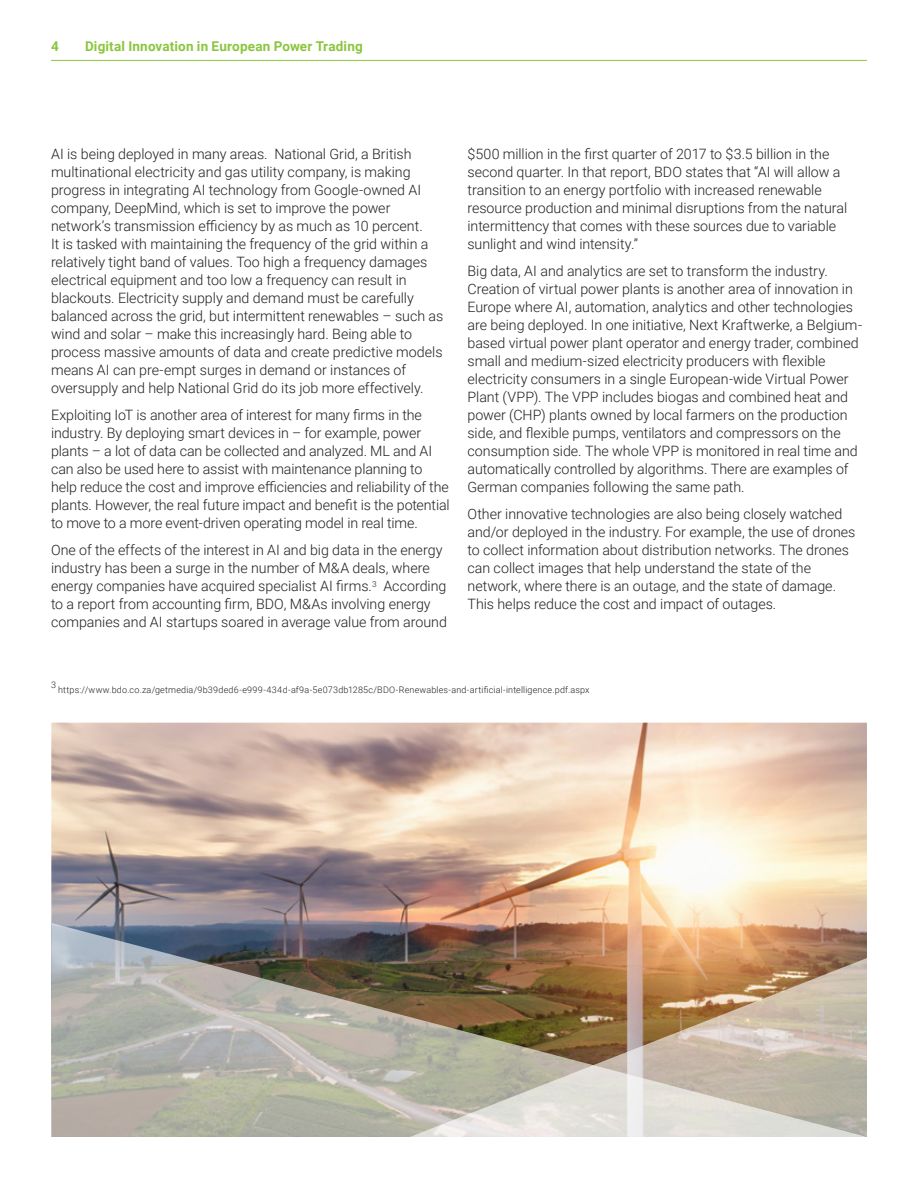
<style>
.page{position:relative;width:918px;height:1188px;background:#fff}
.page>*{position:absolute;margin:0;border:0;box-sizing:border-box;transform-origin:0 0}
.BODY{font:300 14.25px/18px "Roboto";letter-spacing:-.005em;color:#231f20}
.t1{font:700 13.5px "Roboto";letter-spacing:.01em;color:#8bc63e}
.FOOTNOTE{font:300 9px "Roboto";letter-spacing:.025em;color:#231f20}
</style>
<div class="page">
<hr style="left:51px;top:60px;width:816px;height:1px;background:#8bc63e">
<img style="left:51px;top:723px;width:816px;height:200px">
<img style="left:51px;top:923px;width:816px;height:214px">
<img style="left:410px;top:958px;width:457px;height:179px">
<p class="t1" style="left:51px;top:37px;width:9px">4</p>
<p class="t1" style="left:85px;top:37px;width:279px">Digital Innovation in European Power Trading</p>
<p class="BODY" style="left:51px;top:145px;width:394px">AI is being deployed in many areas. National Grid, a British multinational electricity and gas utility company, is making progress in integrating AI technology from Google-owned AI company, DeepMind, which is set to improve the power network’s transmission efficiency by as much as 10 percent.<br>It is tasked with maintaining the frequency of the grid within a relatively tight band of values. Too high a frequency damages electrical equipment and too low a frequency can result in blackouts. Electricity supply and demand must be carefully balanced across the grid, but intermittent renewables – such as wind and solar – make this increasingly hard. Being able to process massive amounts of data and create predictive models means AI can pre-empt surges in demand or instances of oversupply and help National Grid do its job more effectively.</p>
<p class="BODY" style="left:51px;top:406px;width:400px">Exploiting IoT is another area of interest for many firms in the industry. By deploying smart devices in – for example, power plants – a lot of data can be collected and analyzed. ML and AI can also be used here to assist with maintenance planning to help reduce the cost and improve efficiencies and reliability of the plants. However, the real future impact and benefit is the potential to move to a more event-driven operating model in real time.</p>
<p class="BODY" style="left:51px;top:541px;width:397px">One of the effects of the interest in AI and big data in the energy industry has been a surge in the number of M&amp;A deals, where energy companies have acquired specialist AI firms.<sup>3</sup> According to a report from accounting firm, BDO, M&amp;As involving energy companies and AI startups soared in average value from around</p>
<p class="BODY" style="left:468px;top:145px;width:381px">$500 million in the first quarter of 2017 to $3.5 billion in the second quarter. In that report, BDO states that “AI will allow a transition to an energy portfolio with increased renewable resource production and minimal disruptions from the natural intermittency that comes with these sources due to variable sunlight and wind intensity.”</p>
<p class="BODY" style="left:468px;top:262px;width:396px">Big data, AI and analytics are set to transform the industry.<br>Creation of virtual power plants is another area of innovation in Europe where AI, automation, analytics and other technologies are being deployed. In one initiative, Next Kraftwerke, a Belgium&shy;based virtual power plant operator and energy trader, combined small and medium-sized electricity producers with flexible electricity consumers in a single European-wide Virtual Power Plant (VPP). The VPP includes biogas and combined heat and power (CHP) plants owned by local farmers on the production side, and flexible pumps, ventilators and compressors on the consumption side. The whole VPP is monitored in real time and automatically controlled by algorithms. There are examples of German companies following the same path.</p>
<p class="BODY" style="left:468px;top:505px;width:389px">Other innovative technologies are also being closely watched and/or deployed in the industry. For example, the use of drones to collect information about distribution networks. The drones can collect images that help understand the state of the network, where there is an outage, and the state of damage.<br>This helps reduce the cost and impact of outages.</p>
<p class="FOOTNOTE" style="left:51px;top:679px;width:6px">3</p>
<p class="FOOTNOTE" style="left:58px;top:683px;width:533px">https://www.bdo.co.za/getmedia/9b39ded6-e999-434d-af9a-5e073db1285c/BDO-Renewables-and-artificial-intelligence.pdf.aspx</p>
</div>
